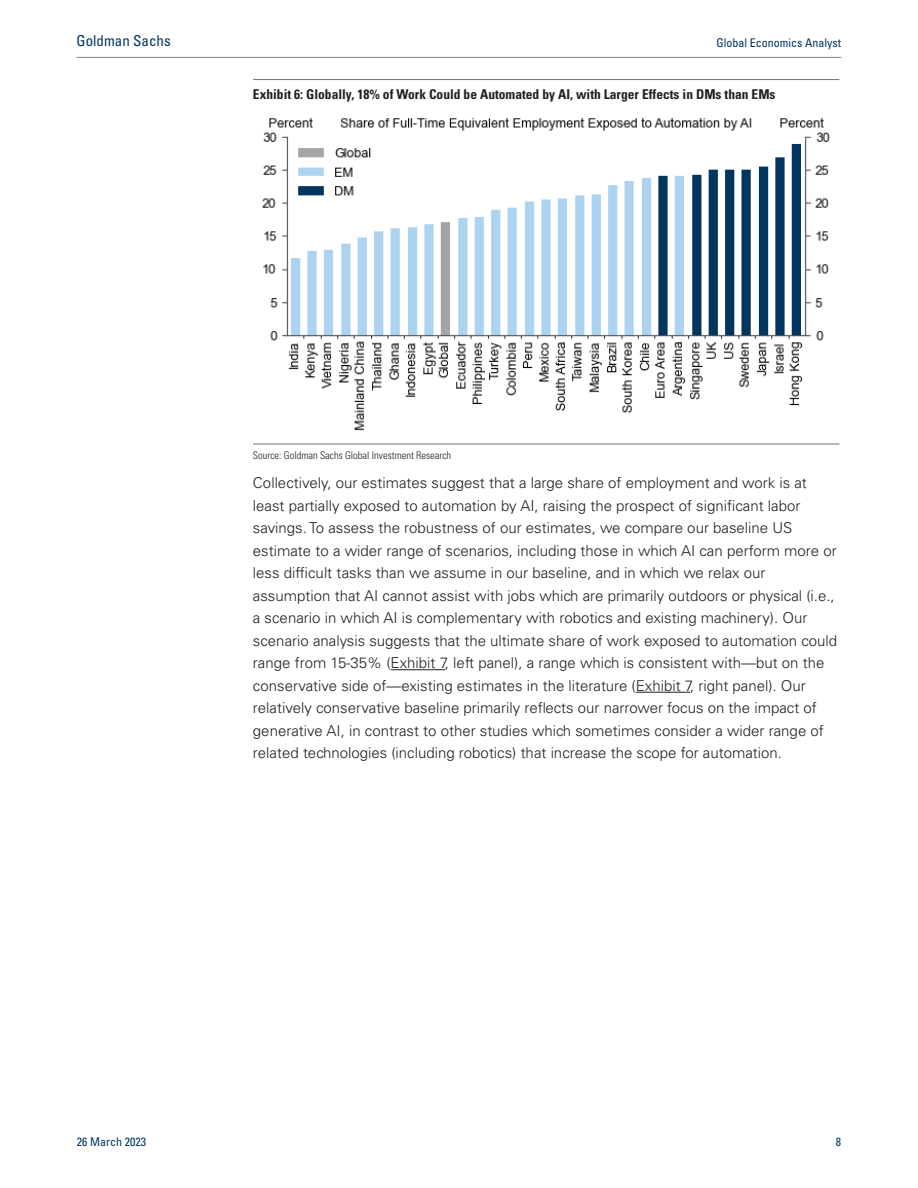
<style>
.page{position:relative;width:918px;height:1188px;background:#fff}
.page>*{position:absolute;margin:0;border:0;box-sizing:border-box;transform-origin:0 0}
.t1{font:300 15px/22.5px "Univers LT Std";color:#231f20}
.t2{font:condensed 15px "Univers LT Std";color:#003661}
.t3{font:700 condensed 13.5px "Univers LT Std";color:#231f20}
.t4{font:condensed 12px "Univers LT Std";color:#003661}
.t5{font:300 condensed 10.5px "Univers LT Std";color:#231f20}
</style>
<div class="page">
<hr style="left:391px;top:669px;width:54px;height:1px;background:#231f20">
<hr style="left:636px;top:692px;width:54px;height:1px;background:#231f20">
<hr style="left:253px;top:79px;width:586px;height:1px;background:#737378">
<img style="left:262px;top:117px;width:568px;height:314px">
<hr style="left:253px;top:444px;width:586px;height:1px;background:#737378">
<hr style="left:77px;top:57px;width:764px;height:1px;background:#808285">
<p class="t2" style="left:77px;top:35px;width:96px">Goldman Sachs</p>
<p class="t4" style="left:717px;top:38px;width:126px">Global Economics Analyst</p>
<p class="t3" style="left:253px;top:90px;width:524px">Exhibit 6: Globally, 18% of Work Could be Automated by AI, with Larger Effects in DMs than EMs</p>
<p class="t5" style="left:253px;top:452px;width:200px">Source: Goldman Sachs Global Investment Research</p>
<p class="t1" style="left:253px;top:473px;width:586px">Collectively, our estimates suggest that a large share of employment and work is at least partially exposed to automation by AI, raising the prospect of significant labor savings. To assess the robustness of our estimates, we compare our baseline US estimate to a wider range of scenarios, including those in which AI can perform more or less difficult tasks than we assume in our baseline, and in which we relax our assumption that AI cannot assist with jobs which are primarily outdoors or physical (i.e., a scenario in which AI is complementary with robotics and existing machinery). Our scenario analysis suggests that the ultimate share of work exposed to automation could range from 15-35% (Exhibit 7, left panel), a range which is consistent with—but on the conservative side of—existing estimates in the literature (Exhibit 7, right panel). Our relatively conservative baseline primarily reflects our narrower focus on the impact of generative AI, in contrast to other studies which sometimes consider a wider range of related technologies (including robotics) that increase the scope for automation.</p>
<p class="t4" style="left:77px;top:1137px;width:71px">26 March 2023</p>
<p class="t4" style="left:836px;top:1137px;width:7px">8</p>
</div>
